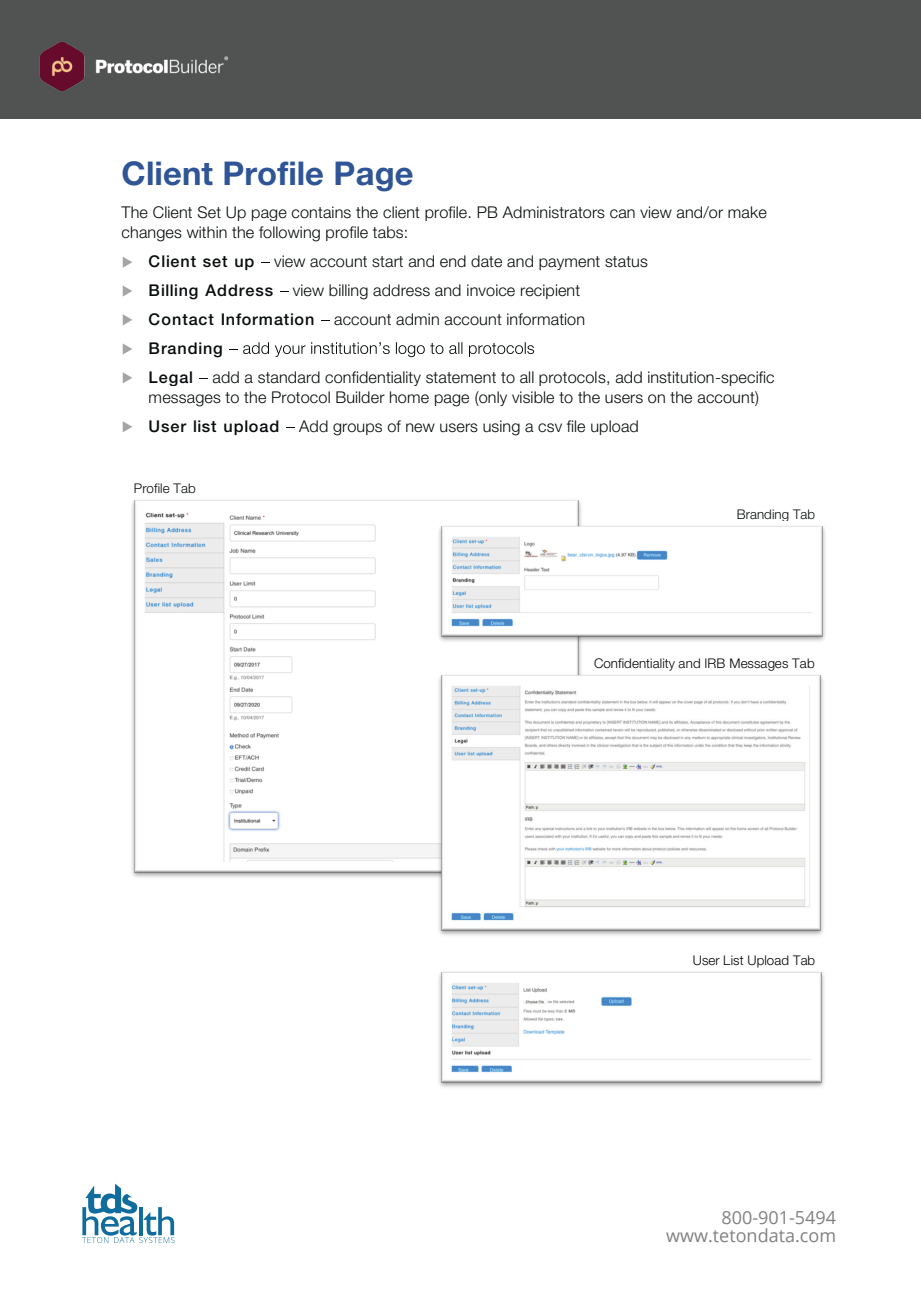
<style>
.page{position:relative;width:921px;height:1290px;background:#fff}
.page>*{position:absolute;margin:0;border:0;box-sizing:border-box;transform-origin:0 0}
.t1{font:700 32.7px "Helvetica Neue";letter-spacing:.005em;color:#2f5597}
.t2{font:18px/18px "Open Sans";color:#818181;text-align:right}
.t3{font:300 16.2px/29px "Helvetica Neue";letter-spacing:.01em;color:#090d0d}
.t4{font:300 13.35px "Helvetica Neue";letter-spacing:.005em;color:#020304}
.t5{font:300 13.35px "Helvetica Neue";letter-spacing:.005em;color:#090d0d}
.s1{font-weight:500}
</style>
<div class="page">
<svg style="left:123px;top:257px;width:9px;height:11px"></svg>
<svg style="left:123px;top:285px;width:9px;height:11px"></svg>
<svg style="left:123px;top:314px;width:9px;height:11px"></svg>
<svg style="left:123px;top:343px;width:9px;height:11px"></svg>
<svg style="left:230px;top:342px;width:304px;height:15px"></svg>
<svg style="left:123px;top:372px;width:9px;height:11px"></svg>
<svg style="left:123px;top:421px;width:9px;height:11px"></svg>
<img style="left:132px;top:500px;width:449px;height:378px">
<img style="left:434px;top:521px;width:391px;height:125px">
<img style="left:439px;top:972px;width:385px;height:116px">
<img style="left:434px;top:670px;width:389px;height:266px">
<img style="left:583px;top:670px;width:240px;height:1px">
<div style="left:593px;top:655px;width:221px;height:16px;background:#fff"></div>
<svg style="left:82px;top:1183px;width:92px;height:60px"></svg>
<div style="left:0;top:0;width:920px;height:119px;background:#515252"></div>
<img style="left:39px;top:42px;width:190px;height:49px">
<h1 class="t1" style="left:122px;top:153px;width:293px">Client Profile Page</h1>
<p class="t3" style="left:122px;top:202px;width:646px;line-height:19.8px">The Client Set Up page contains the client profile. PB Administrators can view and/or make changes within the following profile tabs:</p>
<p class="t3" style="left:148px;top:246px;width:627px"><span class="s1">Client set up</span> view account start and end date and payment status<br><span class="s1">Billing Address</span> view billing address and invoice recipient<br><span class="s1">Contact Information</span> account admin account information<br><span class="s1">Branding<br>Legal</span> add a standard confidentiality statement to all protocols, add institution-specific</p>
<p class="t3" style="left:148px;top:382px;width:611px">messages to the Protocol Builder home page (only visible to the users on the account)<br><span class="s1">User list upload</span> Add groups of new users using a csv file upload</p>
<p class="t5" style="left:134px;top:480px;width:63px">Profile Tab</p>
<p class="t5" style="left:736px;top:506px;width:80px">Branding Tab</p>
<p class="t4" style="left:593px;top:655px;width:222px">Confidentiality and IRB Messages Tab</p>
<p class="t4" style="left:692px;top:952px;width:124px">User List Upload Tab</p>
<p class="t2" style="left:665px;top:1208px;width:171px">800-901-5494 www.tetondata.com</p>
</div>
